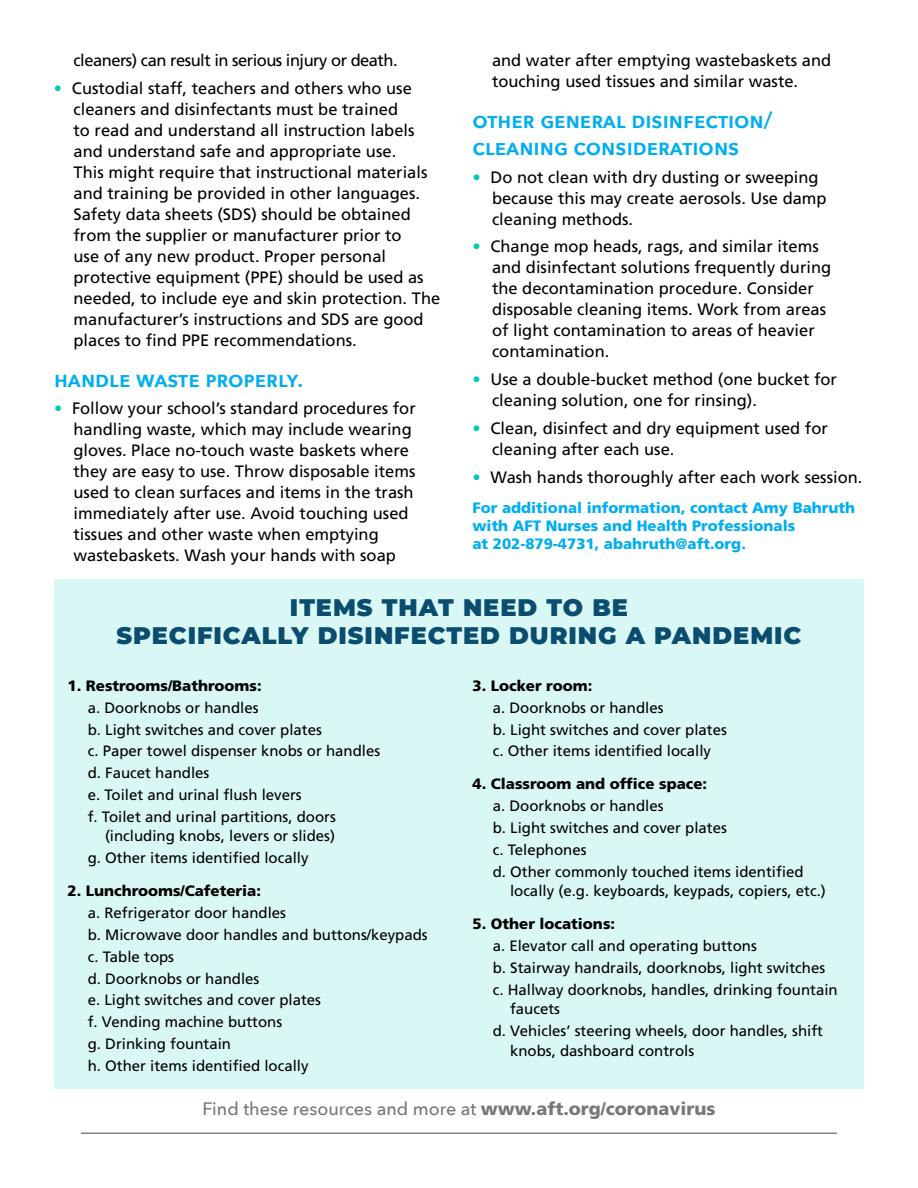
<style>
.page{position:relative;width:918px;height:1188px;background:#fff}
.page>*{position:absolute;margin:0;border:0;box-sizing:border-box;transform-origin:0 0}
.t1{font:900 24px/28.8px "Montserrat";letter-spacing:.04em;color:#0b4d6f;text-align:center}
.t2{font:600 22.5px/27px "Avenir Next";color:#00aeef}
.t3{font:500 18px "Avenir Next";color:#77787b}
.t4{font:16.5px/21px "Frutiger LT Std";color:#000}
.t5{font:16.5px "Frutiger LT Std";letter-spacing:-.03em;color:#000}
.t6{font:15px/21.9px "Frutiger LT Std";color:#000}
.t7{font:900 15px/18px "Frutiger LT Std";color:#00aeef}
.t8{font:900 15px "Frutiger LT Std";color:#000}
.s1{color:#02cab4}
.s2{font-family:"Frutiger LT Std";font-weight:900}
</style>
<div class="page">
<hr style="left:81px;top:1132px;width:756px;height:2px;background:#808285">
<div style="left:54px;top:579px;width:810px;height:510px;background:#d9f7f4"></div>
<p class="t5" style="left:74px;top:51px;width:326px">cleaners) can result in serious injury or death.</p>
<p class="t4" style="left:74px;top:78px;width:368px;text-indent:-20px"><span class="s1">•</span> Custodial staff, teachers and others who use cleaners and disinfectants must be trained<br>to read and understand all instruction labels and understand safe and appropriate use.<br>This might require that instructional materials and training be provided in other languages.<br>Safety data sheets (SDS) should be obtained from the supplier or manufacturer prior to<br>use of any new product. Proper personal protective equipment (PPE) should be used as needed, to include eye and skin protection. The manufacturer’s instructions and SDS are good places to find PPE recommendations.</p>
<h2 class="t2" style="left:54px;top:365px;width:251px">handle waste properly.</h2>
<p class="t4" style="left:74px;top:398px;width:344px;text-indent:-20px"><span class="s1">•</span> Follow your school’s standard procedures for handling waste, which may include wearing gloves. Place no-touch waste baskets where they are easy to use. Throw disposable items used to clean surfaces and items in the trash immediately after use. Avoid touching used tissues and other waste when emptying wastebaskets. Wash your hands with soap</p>
<p class="t4" style="left:492px;top:50px;width:341px">and water after emptying wastebaskets and touching used tissues and similar waste.</p>
<h2 class="t2" style="left:472px;top:106px;width:302px">other general disinfection/ cleaning considerations</h2>
<p class="t4" style="left:492px;top:166px;width:336px;text-indent:-20px"><span class="s1">•</span> Do not clean with dry dusting or sweeping because this may create aerosols. Use damp cleaning methods.</p>
<p class="t4" style="left:492px;top:236px;width:341px;text-indent:-20px"><span class="s1">•</span> Change mop heads, rags, and similar items and disinfectant solutions frequently during the decontamination procedure. Consider disposable cleaning items. Work from areas of light contamination to areas of heavier contamination.</p>
<p class="t4" style="left:492px;top:369px;width:347px;text-indent:-20px"><span class="s1">•</span> Use a double-bucket method (one bucket for cleaning solution, one for rinsing).</p>
<p class="t4" style="left:492px;top:418px;width:337px;text-indent:-20px"><span class="s1">•</span> Clean, disinfect and dry equipment used for cleaning after each use.</p>
<p class="t4" style="left:472px;top:467px;width:391px"><span class="s1">•</span> Wash hands thoroughly after each work session.</p>
<p class="t7" style="left:472px;top:499px;width:384px">For additional information, contact Amy Bahruth with AFT Nurses and Health Professionals<br>at 202-879-4731, abahruth@aft.org.</p>
<h1 class="t1" style="left:117px;top:591px;width:686px">ITEMS THAT NEED TO BE<br>SPECIFICALLY DISINFECTED DURING A PANDEMIC</h1>
<p class="t8" style="left:68px;top:677px;width:196px">1. Restrooms/Bathrooms:</p>
<p class="t6" style="left:88px;top:697px;width:294px">a. Doorknobs or handles<br>b. Light switches and cover plates<br>c. Paper towel dispenser knobs or handles d. Faucet handles<br>e. Toilet and urinal flush levers<br>f. Toilet and urinal partitions, doors</p>
<p class="t6" style="left:88px;top:825px;width:249px;text-indent:17px">(including knobs, levers or slides) g. Other items identified locally</p>
<p class="t8" style="left:68px;top:882px;width:195px">2. Lunchrooms/Cafeteria:</p>
<p class="t6" style="left:88px;top:902px;width:342px">a. Refrigerator door handles<br>b. Microwave door handles and buttons/keypads c. Table tops<br>d. Doorknobs or handles<br>e. Light switches and cover plates<br>f. Vending machine buttons<br>g. Drinking fountain<br>h. Other items identified locally</p>
<p class="t8" style="left:472px;top:677px;width:121px">3. Locker room:</p>
<p class="t6" style="left:493px;top:697px;width:236px">a. Doorknobs or handles<br>b. Light switches and cover plates c. Other items identified locally</p>
<p class="t8" style="left:472px;top:775px;width:236px">4. Classroom and office space:</p>
<p class="t6" style="left:493px;top:795px;width:312px">a. Doorknobs or handles<br>b. Light switches and cover plates<br>c. Telephones<br>d. Other commonly touched items identified</p>
<p class="t6" style="left:510px;top:880px;width:317px">locally (e.g. keyboards, keypads, copiers, etc.)</p>
<p class="t8" style="left:472px;top:915px;width:144px">5. Other locations:</p>
<p class="t6" style="left:493px;top:935px;width:347px">a. Elevator call and operating buttons<br>b. Stairway handrails, doorknobs, light switches c. Hallway doorknobs, handles, drinking fountain</p>
<p class="t6" style="left:493px;top:998px;width:332px;text-indent:17px">faucets<br>d. Vehicles’ steering wheels, door handles, shift</p>
<p class="t6" style="left:510px;top:1040px;width:186px">knobs, dashboard controls</p>
<p class="t3" style="left:202px;top:1093px;width:515px">Find these resources and more at <span class="s2">www.aft.org/coronavirus</span></p>
</div>
